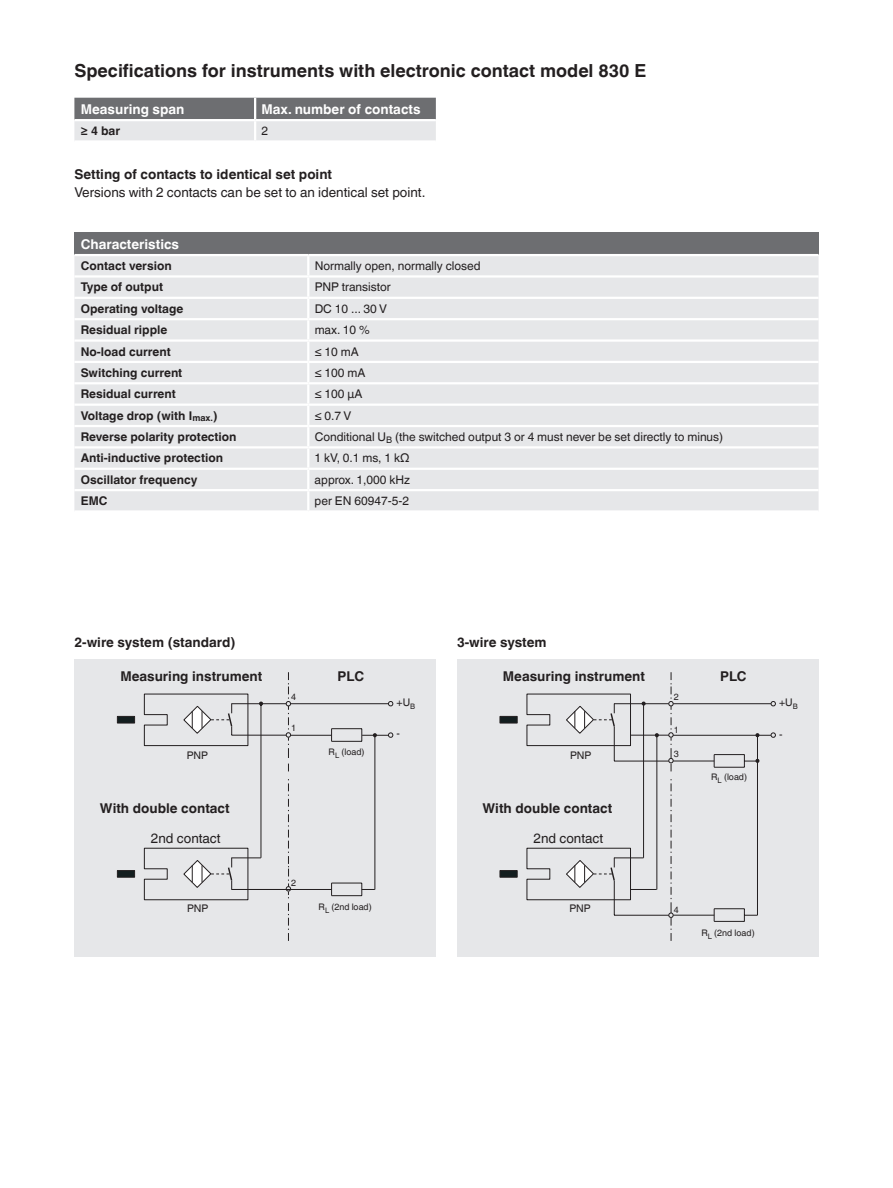
<style>
.page{position:relative;width:893px;height:1188px;background:#fff}
.page>*{position:absolute;margin:0;border:0;box-sizing:border-box;transform-origin:0 0}
.t1{font:700 18px "Helvetica World";color:#231f20}
.t2{font:700 13.5px "Helvetica World";color:#231f20}
.t3{font:13.5px "Helvetica World";color:#231f20}
.t4{font:700 13.5px "Helvetica World";color:#fff}
.t5{font:700 12px "Helvetica World";color:#231f20}
.t6{font:12px "Helvetica World";color:#231f20}
.t7{font:10.5px "Helvetica World";color:#231f20}
.t8{font:9px "Helvetica World";color:#231f20}
</style>
<div class="page">
<div style="left:74px;top:659px;width:362px;height:298px;background:#e6e7e9"></div>
<div style="left:457px;top:659px;width:361px;height:298px;background:#e6e7e9"></div>
<div style="left:117px;top:716px;width:18px;height:7px;background:#131e1f;border:1px solid #231f20"></div>
<div style="left:117px;top:871px;width:18px;height:6px;background:#131e1f;border:1px solid #231f20"></div>
<svg style="left:144px;top:672px;width:249px;height:269px"></svg>
<div style="left:500px;top:716px;width:17px;height:7px;background:#131e1f;border:1px solid #231f20"></div>
<div style="left:500px;top:871px;width:17px;height:6px;background:#131e1f"></div>
<svg style="left:526px;top:672px;width:250px;height:269px"></svg>
<svg style="left:74px;top:98px;width:362px;height:42px;background:#a7a8aa"></svg>
<hr style="left:74px;top:119px;width:181px;height:2px;background:#fff">
<hr style="left:255px;top:119px;width:181px;height:2px;background:#fff">
<div style="left:74px;top:233px;width:745px;height:22px;background:#6d6e71"></div>
<div style="left:74px;top:256px;width:745px;height:254px;background:#e6e7e9"></div>
<hr style="left:74px;top:275px;width:234px;height:3px;background:#fff">
<hr style="left:308px;top:275px;width:511px;height:3px;background:#fff">
<hr style="left:74px;top:254px;width:234px;height:2px;background:#fff">
<hr style="left:308px;top:254px;width:511px;height:2px;background:#fff">
<hr style="left:74px;top:297px;width:234px;height:2px;background:#fff">
<hr style="left:308px;top:297px;width:511px;height:2px;background:#fff">
<hr style="left:74px;top:318px;width:234px;height:2px;background:#fff">
<hr style="left:308px;top:318px;width:511px;height:2px;background:#fff">
<hr style="left:74px;top:339px;width:234px;height:3px;background:#fff">
<hr style="left:308px;top:339px;width:511px;height:3px;background:#fff">
<hr style="left:74px;top:361px;width:234px;height:2px;background:#fff">
<hr style="left:308px;top:361px;width:511px;height:2px;background:#fff">
<svg style="left:307px;top:256px;width:2px;height:126px"></svg>
<hr style="left:74px;top:382px;width:234px;height:2px;background:#fff">
<hr style="left:308px;top:382px;width:511px;height:2px;background:#fff">
<hr style="left:307px;top:384px;width:2px;height:20px;background:#fff">
<hr style="left:74px;top:404px;width:234px;height:2px;background:#fff">
<hr style="left:308px;top:404px;width:511px;height:2px;background:#fff">
<hr style="left:74px;top:425px;width:234px;height:2px;background:#fff">
<hr style="left:308px;top:425px;width:511px;height:2px;background:#fff">
<hr style="left:74px;top:446px;width:234px;height:3px;background:#fff">
<hr style="left:308px;top:446px;width:511px;height:3px;background:#fff">
<hr style="left:74px;top:468px;width:234px;height:2px;background:#fff">
<hr style="left:308px;top:468px;width:511px;height:2px;background:#fff">
<hr style="left:74px;top:489px;width:234px;height:2px;background:#fff">
<hr style="left:308px;top:489px;width:511px;height:2px;background:#fff">
<svg style="left:307px;top:406px;width:2px;height:104px"></svg>
<h1 class="t1" style="left:74px;top:60px;width:573px">Specifications for instruments with electronic contact model 830 E</h1>
<p class="t4" style="left:81px;top:104px;width:105px">Measuring span</p>
<p class="t4" style="left:261px;top:104px;width:161px">Max. number of contacts</p>
<p class="t5" style="left:81px;top:124px;width:41px">≥ 4 bar</p>
<p class="t6" style="left:261px;top:126px;width:8px">2</p>
<p class="t2" style="left:74px;top:169px;width:259px">Setting of contacts to identical set point</p>
<p class="t3" style="left:74px;top:187px;width:352px">Versions with 2 contacts can be set to an identical set point.</p>
<p class="t4" style="left:81px;top:239px;width:100px">Characteristics</p>
<p class="t5" style="left:81px;top:261px;width:92px">Contact version</p>
<p class="t6" style="left:315px;top:261px;width:168px">Normally open, normally closed</p>
<p class="t5" style="left:81px;top:283px;width:84px">Type of output</p>
<p class="t6" style="left:315px;top:283px;width:78px">PNP transistor</p>
<p class="t5" style="left:81px;top:304px;width:104px">Operating voltage</p>
<p class="t6" style="left:315px;top:304px;width:74px">DC 10 ... 30 V</p>
<p class="t5" style="left:81px;top:325px;width:88px">Residual ripple</p>
<p class="t6" style="left:315px;top:325px;width:57px">max. 10 %</p>
<p class="t5" style="left:81px;top:347px;width:92px">No-load current</p>
<p class="t6" style="left:315px;top:344px;width:46px">≤ 10 mA</p>
<p class="t5" style="left:81px;top:368px;width:103px">Switching current</p>
<p class="t6" style="left:315px;top:366px;width:52px">≤ 100 mA</p>
<p class="t5" style="left:81px;top:389px;width:97px">Residual current</p>
<p class="t6" style="left:315px;top:387px;width:49px">≤ 100 µA</p>
<p class="t5" style="left:81px;top:411px;width:138px">Voltage drop (with I<sub>max.</sub>)</p>
<p class="t6" style="left:315px;top:409px;width:38px">≤ 0.7 V</p>
<p class="t5" style="left:81px;top:432px;width:157px">Reverse polarity protection</p>
<p class="t6" style="left:315px;top:432px;width:410px">Conditional U<sub>B</sub> (the switched output 3 or 4 must never be set directly to minus)</p>
<p class="t5" style="left:81px;top:454px;width:144px">Anti-inductive protection</p>
<p class="t6" style="left:315px;top:451px;width:96px">1 kV, 0.1 ms, 1 kΩ</p>
<p class="t5" style="left:81px;top:475px;width:118px">Oscillator frequency</p>
<p class="t6" style="left:315px;top:475px;width:97px">approx. 1,000 kHz</p>
<p class="t5" style="left:81px;top:496px;width:28px">EMC</p>
<p class="t6" style="left:315px;top:496px;width:96px">per EN 60947-5-2</p>
<p class="t2" style="left:74px;top:638px;width:163px">2-wire system (standard)</p>
<p class="t2" style="left:457px;top:638px;width:91px">3-wire system</p>
<p class="t2" style="left:120px;top:672px;width:144px">Measuring instrument</p>
<p class="t2" style="left:338px;top:672px;width:28px">PLC</p>
<p class="t2" style="left:503px;top:672px;width:144px">Measuring instrument</p>
<p class="t2" style="left:720px;top:672px;width:28px">PLC</p>
<p class="t7" style="left:396px;top:698px;width:20px">+U<sub>B</sub></p>
<p class="t7" style="left:396px;top:730px;width:5px">-</p>
<p class="t8" style="left:674px;top:693px;width:7px">2</p>
<p class="t8" style="left:674px;top:726px;width:7px">1</p>
<p class="t8" style="left:674px;top:750px;width:7px">3</p>
<p class="t8" style="left:291px;top:693px;width:7px">4</p>
<p class="t8" style="left:291px;top:724px;width:7px">1</p>
<p class="t8" style="left:329px;top:748px;width:37px">R<sub>L</sub> (load)</p>
<p class="t7" style="left:187px;top:751px;width:23px">PNP</p>
<p class="t7" style="left:570px;top:751px;width:23px">PNP</p>
<p class="t2" style="left:100px;top:803px;width:131px">With double contact</p>
<p class="t3" style="left:151px;top:833px;width:71px">2nd contact</p>
<p class="t7" style="left:187px;top:904px;width:23px">PNP</p>
<p class="t8" style="left:291px;top:879px;width:7px">2</p>
<p class="t8" style="left:319px;top:903px;width:55px">R<sub>L</sub> (2nd load)</p>
<p class="t2" style="left:482px;top:803px;width:131px">With double contact</p>
<p class="t3" style="left:534px;top:833px;width:71px">2nd contact</p>
<p class="t7" style="left:569px;top:904px;width:23px">PNP</p>
<p class="t8" style="left:711px;top:774px;width:37px">R<sub>L</sub> (load)</p>
<p class="t8" style="left:674px;top:906px;width:7px">4</p>
<p class="t8" style="left:701px;top:929px;width:55px">R<sub>L</sub> (2nd load)</p>
<p class="t7" style="left:779px;top:698px;width:20px">+U<sub>B</sub></p>
<p class="t7" style="left:779px;top:730px;width:5px">-</p>
</div>
